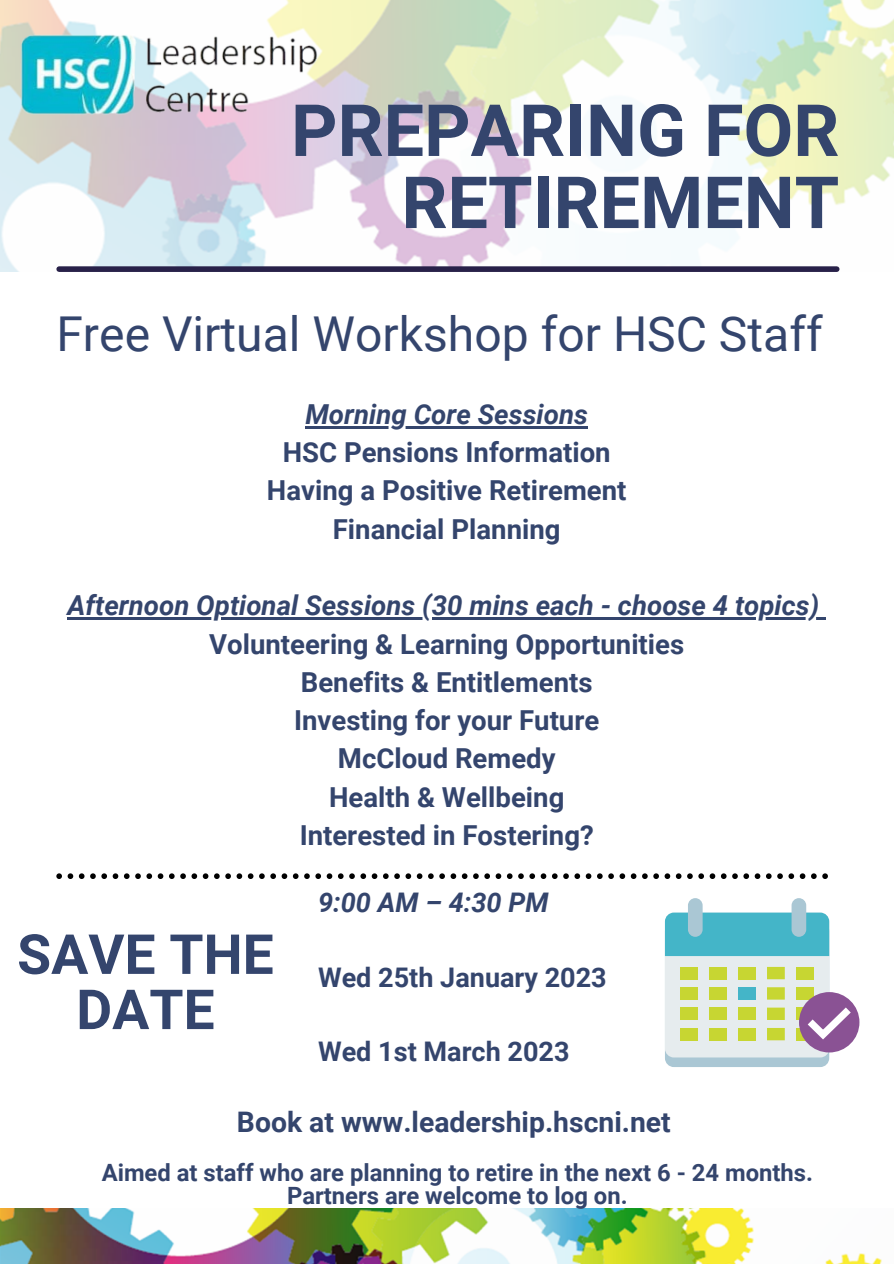
<style>
.page{position:relative;width:894px;height:1264px;background:#fff}
.page>*{position:absolute;margin:0;border:0;box-sizing:border-box;transform-origin:0 0}
.t1{font:700 72px/72px "Roboto";color:#34456d;text-align:right}
.t2{font:700 55.2px/55.2px "Roboto";color:#34456d;text-align:center}
.t3{font:48px "Roboto";color:#34456d}
.t4{font:700 28.35px "Roboto";color:#34456d}
.t5{font:700 27.45px/38.2px "Roboto";color:#34456d;text-align:center}
.t6{font:italic 700 27.45px "Roboto";color:#34456d}
.t7{font:700 27px "Roboto";color:#34456d}
.t8{font:italic 700 27px "Roboto";color:#34456d}
.t9{font:700 23.85px/23.7px "Roboto";color:#34456d;text-align:center}
</style>
<div class="page">
<img style="left:0;top:1208px;width:882px;height:55px">
<img style="left:0;top:0;width:893px;height:271px">
<hr style="left:305px;top:426px;width:283px;height:2px;background:#34456d">
<hr style="left:67px;top:617px;width:752px;height:2px;background:#34456d">
<svg style="left:819px;top:617px;width:6px;height:2px"></svg>
<svg style="left:56px;top:873px;width:771px;height:6px"></svg>
<div style="left:59px;top:266px;width:777px;height:6px;background:#282149"></div>
<img style="left:19px;top:5px;width:299px;height:120px">
<div style="left:664px;top:922px;width:165px;height:145px;background:#aac7d4;border-radius:9px"></div>
<div style="left:664px;top:912px;width:165px;height:145px;background:#e6ecee;border-radius:9px"></div>
<div style="left:664px;top:912px;width:165px;height:44px;background:#44b5c8"></div>
<div style="left:680px;top:966px;width:18px;height:13px;background:#c7d632"></div>
<div style="left:709px;top:966px;width:18px;height:13px;background:#c7d632"></div>
<div style="left:738px;top:966px;width:17px;height:13px;background:#c7d632"></div>
<div style="left:766px;top:966px;width:18px;height:13px;background:#c7d632"></div>
<div style="left:795px;top:966px;width:18px;height:13px;background:#c7d632"></div>
<div style="left:680px;top:987px;width:18px;height:12px;background:#c7d632"></div>
<div style="left:709px;top:987px;width:18px;height:12px;background:#c7d632"></div>
<div style="left:738px;top:987px;width:17px;height:12px;background:#44b5c8"></div>
<div style="left:766px;top:987px;width:18px;height:12px;background:#c7d632"></div>
<div style="left:795px;top:987px;width:18px;height:12px;background:#c7d632"></div>
<div style="left:680px;top:1007px;width:18px;height:12px;background:#c7d632"></div>
<div style="left:709px;top:1007px;width:18px;height:12px;background:#c7d632"></div>
<div style="left:738px;top:1007px;width:17px;height:12px;background:#c7d632"></div>
<div style="left:766px;top:1007px;width:18px;height:12px;background:#c7d632"></div>
<div style="left:795px;top:1007px;width:18px;height:12px;background:#c7d632"></div>
<div style="left:680px;top:1027px;width:18px;height:13px;background:#c7d632"></div>
<div style="left:709px;top:1027px;width:18px;height:13px;background:#c7d632"></div>
<div style="left:738px;top:1027px;width:17px;height:13px;background:#c7d632"></div>
<div style="left:766px;top:1027px;width:18px;height:13px;background:#c7d632"></div>
<div style="left:795px;top:1027px;width:18px;height:13px;background:#c7d632"></div>
<div style="left:687px;top:898px;width:15px;height:38px;background:#aac7d4;border-radius:7px"></div>
<div style="left:791px;top:898px;width:15px;height:38px;background:#aac7d4;border-radius:7px"></div>
<div style="left:798px;top:992px;width:61px;height:60px;background:#8a5294;border-radius:50%"></div>
<svg style="left:800px;top:1000px;width:58px;height:44px"></svg>
<h1 class="t1" style="left:291px;top:95px;width:549px">PREPARING FOR<br>RETIREMENT</h1>
<h3 class="t3" style="left:56px;top:307px;width:767px">Free Virtual Workshop for HSC Staff</h3>
<p class="t6" style="left:305px;top:398px;width:284px">Morning Core Sessions</p>
<p class="t5" style="left:267px;top:433px;width:361px">HSC Pensions Information<br>Having a Positive Retirement<br>Financial Planning</p>
<p class="t6" style="left:67px;top:589px;width:753px">Afternoon Optional Sessions (30 mins each - choose 4 topics)</p>
<p class="t5" style="left:209px;top:625px;width:476px">Volunteering &amp; Learning Opportunities<br>Benefits &amp; Entitlements<br>Investing for your Future<br>McCloud Remedy<br>Health &amp; Wellbeing<br>Interested in Fostering?</p>
<h2 class="t2" style="left:17px;top:927px;width:258px">SAVE THE<br>DATE</h2>
<p class="t8" style="left:318px;top:887px;width:232px">9:00 AM – 4:30 PM</p>
<p class="t7" style="left:318px;top:961px;width:290px">Wed 25th January 2023</p>
<p class="t7" style="left:318px;top:1036px;width:253px">Wed 1st March 2023</p>
<p class="t4" style="left:237px;top:1105px;width:435px">Book at www.leadership.hscni.net</p>
<p class="t9" style="left:102px;top:1160px;width:712px">Aimed at staff who are planning to retire in the next 6 - 24 months.<br>Partners are welcome to log on.</p>
</div>
